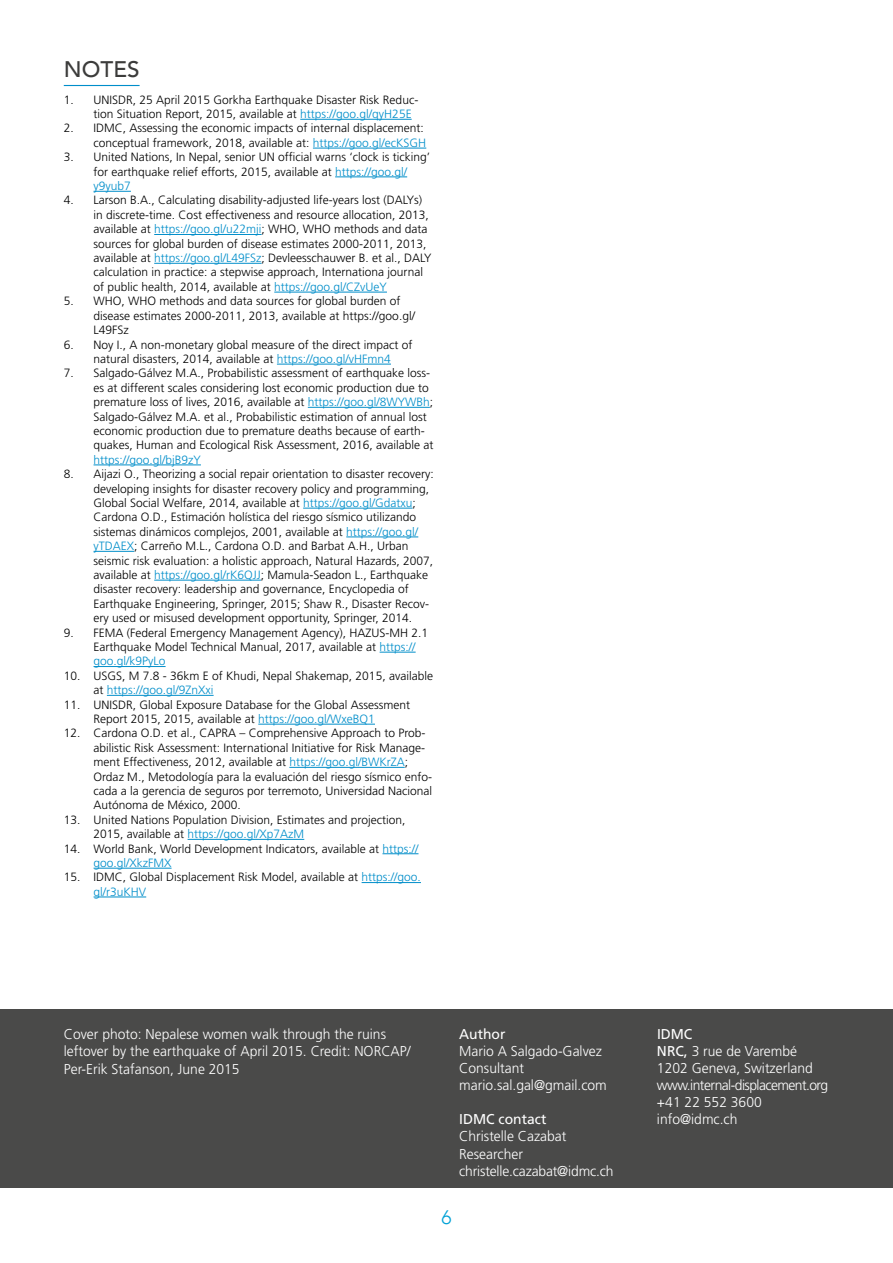
<style>
.page{position:relative;width:893px;height:1263px;background:#fff}
.page>*{position:absolute;margin:0;border:0;box-sizing:border-box;transform-origin:0 0}
.t1{font:500 22.5px "Avenir";color:#3c3c3b}
.t2{font:300 19.5px "Avenir";color:#00a1d6}
.t3{font:300 14.25px/17.1px "Frutiger LT Std";color:#fff}
.t4{font:14.25px "Frutiger LT Std";color:#fff}
.t5{font:300 12px/14.4px "Frutiger LT Std";color:#000}
.t6{font:300 12px "Frutiger LT Std";color:#008eca}
.s1{color:#008eca}
.s2{font-weight:400}
</style>
<div class="page">
<div style="left:0;top:1010px;width:893px;height:178px;background:#4a4a49"></div>
<hr style="left:64px;top:85px;width:76px;height:1px;background:#008eca">
<hr style="left:300px;top:119px;width:112px;height:1px;background:#008eca">
<hr style="left:313px;top:148px;width:113px;height:1px;background:#008eca">
<hr style="left:335px;top:177px;width:72px;height:1px;background:#008eca">
<hr style="left:94px;top:191px;width:37px;height:1px;background:#008eca">
<hr style="left:154px;top:234px;width:108px;height:1px;background:#008eca">
<hr style="left:154px;top:263px;width:108px;height:1px;background:#008eca">
<hr style="left:274px;top:292px;width:113px;height:1px;background:#008eca">
<hr style="left:277px;top:364px;width:114px;height:1px;background:#008eca">
<hr style="left:308px;top:407px;width:122px;height:1px;background:#008eca">
<hr style="left:94px;top:465px;width:107px;height:1px;background:#008eca">
<hr style="left:303px;top:508px;width:109px;height:1px;background:#008eca">
<hr style="left:346px;top:537px;width:72px;height:1px;background:#008eca">
<hr style="left:94px;top:551px;width:40px;height:1px;background:#008eca">
<hr style="left:154px;top:580px;width:107px;height:1px;background:#008eca">
<hr style="left:380px;top:652px;width:36px;height:1px;background:#008eca">
<hr style="left:94px;top:666px;width:72px;height:1px;background:#008eca">
<hr style="left:107px;top:695px;width:107px;height:1px;background:#008eca">
<hr style="left:258px;top:724px;width:117px;height:1px;background:#008eca">
<hr style="left:289px;top:767px;width:116px;height:1px;background:#008eca">
<hr style="left:188px;top:839px;width:116px;height:1px;background:#008eca">
<hr style="left:382px;top:853px;width:36px;height:1px;background:#008eca">
<hr style="left:94px;top:868px;width:78px;height:1px;background:#008eca">
<hr style="left:362px;top:882px;width:59px;height:1px;background:#008eca">
<hr style="left:94px;top:897px;width:52px;height:1px;background:#008eca">
<h1 class="t1" style="left:64px;top:49px;width:77px">NOTES</h1>
<p class="t5" style="left:94px;top:92px;width:326px;text-indent:-30px">1. UNISDR, 25 April 2015 Gorkha Earthquake Disaster Risk Reduc&shy;tion Situation Report, 2015, available at <span class="s1">https://goo.gl/qyH25E</span></p>
<p class="t5" style="left:64px;top:121px;width:364px;text-align:right">2. IDMC, Assessing the economic impacts of internal displacement: conceptual framework, 2018, available at: <span class="s1">https://goo.gl/ecKSGH</span></p>
<p class="t5" style="left:94px;top:150px;width:338px;text-indent:-30px">3. United Nations, In Nepal, senior UN official warns ‘clock is ticking’ for earthquake relief efforts, 2015, available at <span class="s1">https://goo.gl/ y9yub7</span></p>
<p class="t5" style="left:94px;top:193px;width:340px;text-indent:-30px">4. Larson B.A., Calculating disability-adjusted life-years lost (DALYs) in discrete-time. Cost effectiveness and resource allocation, 2013, available at <span class="s1">https://goo.gl/u22mji</span>; WHO, WHO methods and data sources for global burden of disease estimates 2000-2011, 2013, available at <span class="s1">https://goo.gl/L49FSz</span>; Devleesschauwer B. et al., DALY calculation in practice: a stepwise approach, Internationa journal of public health, 2014, available at <span class="s1">https://goo.gl/CZvUeY</span></p>
<p class="t5" style="left:94px;top:294px;width:323px;text-indent:-30px">5. WHO, WHO methods and data sources for global burden of disease estimates 2000-2011, 2013, available at https://goo.gl/<br>L49FSz</p>
<p class="t5" style="left:94px;top:337px;width:320px;text-indent:-30px">6. Noy I., A non-monetary global measure of the direct impact of natural disasters, 2014, available at <span class="s1">https://goo.gl/vHFmn4</span></p>
<p class="t5" style="left:94px;top:366px;width:342px;text-indent:-30px">7. Salgado-Gálvez M.A., Probabilistic assessment of earthquake loss&shy;es at different scales considering lost economic production due to premature loss of lives, 2016, available at <span class="s1">https://goo.gl/8WYWBh</span>; Salgado-Gálvez M.A. et al., Probabilistic estimation of annual lost economic production due to premature deaths because of earth&shy;quakes, Human and Ecological Risk Assessment, 2016, available at</p>
<p class="t6" style="left:94px;top:453px;width:109px">https://goo.gl/bjB9zY</p>
<p class="t5" style="left:94px;top:467px;width:342px;text-indent:-30px">8. Aijazi O., Theorizing a social repair orientation to disaster recovery: developing insights for disaster recovery policy and programming, Global Social Welfare, 2014, available at <span class="s1">https://goo.gl/Gdatxu</span>; Cardona O.D., Estimación holística del riesgo sísmico utilizando sistemas dinámicos complejos, 2001, available at <span class="s1">https://goo.gl/ yTDAEX</span>; Carreño M.L., Cardona O.D. and Barbat A.H., Urban seismic risk evaluation: a holistic approach, Natural Hazards, 2007, available at <span class="s1">https://goo.gl/rK6QJJ</span>; Mamula-Seadon L., Earthquake disaster recovery: leadership and governance, Encyclopedia of Earthquake Engineering, Springer, 2015; Shaw R., Disaster Recov&shy;ery used or misused development opportunity, Springer, 2014.</p>
<p class="t5" style="left:94px;top:625px;width:336px;text-indent:-30px">9. FEMA (Federal Emergency Management Agency), HAZUS-MH 2.1<br>Earthquake Model Technical Manual, 2017, available at <span class="s1">https:// goo.gl/k9PyLo</span></p>
<p class="t5" style="left:94px;top:668px;width:341px;text-indent:-30px">10. USGS, M 7.8 - 36km E of Khudi, Nepal Shakemap, 2015, available at <span class="s1">https://goo.gl/9ZnXxi</span></p>
<p class="t5" style="left:64px;top:697px;width:348px;text-align:center">11. UNISDR, Global Exposure Database for the Global Assessment<br>Report 2015, 2015, available at <span class="s1">https://goo.gl/WxeBQ1</span></p>
<p class="t5" style="left:94px;top:726px;width:340px;text-indent:-30px">12. Cardona O.D. et al., CAPRA – Comprehensive Approach to Prob&shy;abilistic Risk Assessment: International Initiative for Risk Manage&shy;ment Effectiveness, 2012, available at <span class="s1">https://goo.gl/BWKrZA</span>; Ordaz M., Metodología para la evaluación del riesgo sísmico enfo&shy;cada a la gerencia de seguros por terremoto, Universidad Nacional Autónoma de México, 2000.</p>
<p class="t5" style="left:94px;top:812px;width:313px;text-indent:-30px">13. United Nations Population Division, Estimates and projection,<br>2015, available at <span class="s1">https://goo.gl/Xp7AzM</span></p>
<p class="t5" style="left:94px;top:841px;width:326px;text-indent:-30px">14. World Bank, World Development Indicators, available at <span class="s1">https:// goo.gl/XkzFMX</span></p>
<p class="t5" style="left:94px;top:870px;width:329px;text-indent:-30px">15. IDMC, Global Displacement Risk Model, available at <span class="s1">https://goo. gl/r3uKHV</span></p>
<p class="t4" style="left:459px;top:1025px;width:48px">Author</p>
<p class="t3" style="left:459px;top:1043px;width:149px">Mario A Salgado-Galvez<br>Consultant mario.sal.gal@gmail.com</p>
<p class="t4" style="left:459px;top:1111px;width:89px">IDMC contact</p>
<p class="t3" style="left:459px;top:1128px;width:156px">Christelle Cazabat<br>Researcher christelle.cazabat@idmc.ch</p>
<p class="t3" style="left:64px;top:1026px;width:348px">Cover photo: Nepalese women walk through the ruins leftover by the earthquake of April 2015. Credit: NORCAP/<br>Per-Erik Stafanson, June 2015</p>
<p class="t3" style="left:657px;top:1026px;width:173px"><span class="s2">IDMC<br>NRC,</span> 3 rue de Varembé<br>1202 Geneva, Switzerland www.internal-displacement.org +41 22 552 3600 info@idmc.ch</p>
<h2 class="t2" style="left:441px;top:1205px;width:12px">6</h2>
</div>
